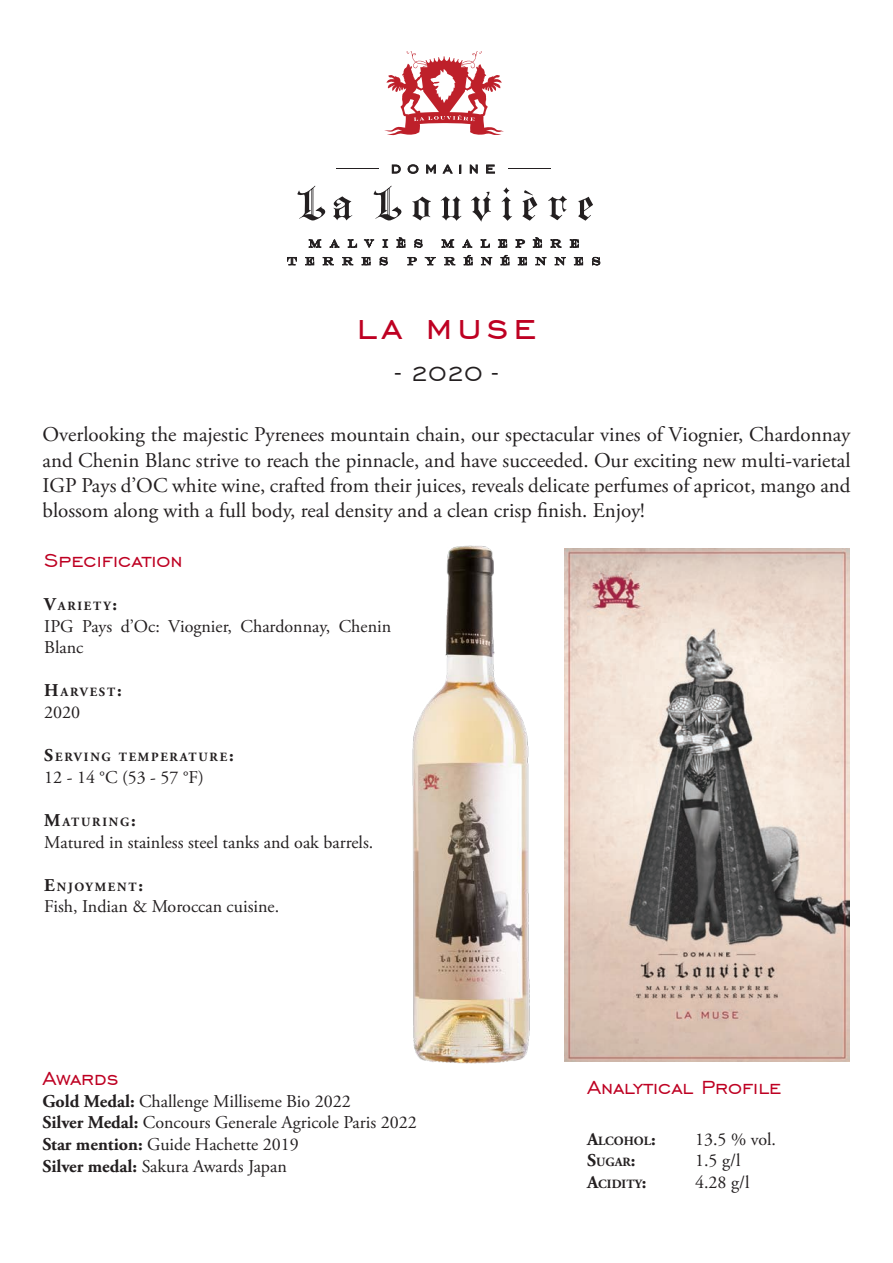
<style>
.page{position:relative;width:893px;height:1263px;background:#fff}
.page>*{position:absolute;margin:0;border:0;box-sizing:border-box;transform-origin:0 0}
.Vintage{font:45px "Engravers Gothic BT";letter-spacing:.1em;color:#be0022}
.Year{font:27px "Engravers Gothic BT";color:#231f20}
.Subtitle{font:24px "Engravers Gothic BT";color:#be0022}
.Description{font:21px/25.2px "Adobe Garamond Pro";color:#231f20;text-align:justify}
.Spec{font:18px/21.6px "Adobe Garamond Pro";color:#231f20}
.Small_title{font:700 12.6px "Adobe Garamond Pro";letter-spacing:.145em;color:#231f20}
.s1{font-size:18px}
.s2{font-weight:700}
</style>
<div class="page">
<svg style="left:309px;top:238px;width:270px;height:10px"></svg>
<svg style="left:392px;top:165px;width:8px;height:8px"></svg>
<svg style="left:408px;top:165px;width:10px;height:9px"></svg>
<svg style="left:426px;top:165px;width:10px;height:8px"></svg>
<svg style="left:443px;top:165px;width:9px;height:8px"></svg>
<svg style="left:470px;top:165px;width:7px;height:8px"></svg>
<svg style="left:486px;top:165px;width:9px;height:8px"></svg>
<hr style="left:336px;top:169px;width:43px;height:1px;background:#231f20">
<hr style="left:509px;top:169px;width:42px;height:1px;background:#231f20">
<svg style="left:412px;top:197px;width:19px;height:23px"></svg>
<svg style="left:441px;top:196px;width:20px;height:25px"></svg>
<svg style="left:502px;top:187px;width:10px;height:34px"></svg>
<svg style="left:548px;top:196px;width:19px;height:24px"></svg>
<svg style="left:578px;top:197px;width:15px;height:24px"></svg>
<svg style="left:522px;top:190px;width:15px;height:31px"></svg>
<svg style="left:471px;top:192px;width:20px;height:30px"></svg>
<svg style="left:373px;top:186px;width:28px;height:34px"></svg>
<svg style="left:333px;top:196px;width:19px;height:24px"></svg>
<svg style="left:297px;top:186px;width:28px;height:34px"></svg>
<svg style="left:287px;top:255px;width:313px;height:10px"></svg>
<svg style="left:384px;top:51px;width:120px;height:84px"></svg>
<img style="left:412px;top:545px;width:357px;height:519px">
<img style="left:565px;top:549px;width:285px;height:513px">
<p class="Vintage" style="left:357px;top:302px;width:180px">la muse</p>
<p class="Year" style="left:395px;top:359px;width:105px">- 2020 -</p>
<p class="Description" style="left:43px;top:423px;width:809px">Overlooking the majestic Pyrenees mountain chain, our spectacular vines of Viognier, Chardonnay and Chenin Blanc strive to reach the pinnacle, and have succeeded. Our exciting new multi-varietal IGP Pays d’OC white wine, crafted from their juices, reveals delicate perfumes of apricot, mango and blossom along with a full body, real density and a clean crisp finish. Enjoy!</p>
<p class="Subtitle" style="left:44px;top:547px;width:140px">Specification</p>
<p class="Small_title" style="left:44px;top:599px;width:74px"><span class="s1">V</span>ARIETY<span class="s1">:</span></p>
<p class="Spec" style="left:44px;top:616px;width:348px">IPG Pays d’Oc: Viognier, Chardonnay, Chenin<br>Blanc</p>
<p class="Small_title" style="left:44px;top:685px;width:79px"><span class="s1">H</span>ARVEST<span class="s1">:</span></p>
<p class="Spec" style="left:44px;top:702px;width:38px">2020</p>
<p class="Small_title" style="left:44px;top:750px;width:191px"><span class="s1">S</span>ERVING TEMPERATURE<span class="s1">:</span></p>
<p class="Spec" style="left:44px;top:767px;width:161px">12 - 14 °C (53 - 57 °F)</p>
<p class="Small_title" style="left:44px;top:815px;width:93px"><span class="s1">M</span>ATURING<span class="s1">:</span></p>
<p class="Spec" style="left:44px;top:832px;width:331px">Matured in stainless steel tanks and oak barrels.</p>
<p class="Small_title" style="left:44px;top:879px;width:100px"><span class="s1">E</span>NJOYMENT<span class="s1">:</span></p>
<p class="Spec" style="left:44px;top:896px;width:236px">Fish, Indian &amp; Moroccan cuisine.</p>
<p class="Subtitle" style="left:43px;top:1065px;width:78px">Awards</p>
<p class="Spec" style="left:43px;top:1091px;width:310px"><span class="s2">Gold Medal:</span> Challenge Milliseme Bio 2022</p>
<p class="Spec" style="left:43px;top:1112px;width:376px"><span class="s2">Silver Medal:</span> Concours Generale Agricole Paris 2022</p>
<p class="Spec" style="left:43px;top:1134px;width:258px"><span class="s2">Star mention:</span> Guide Hachette 2019</p>
<p class="Spec" style="left:43px;top:1156px;width:246px"><span class="s2">Silver medal:</span> Sakura Awards Japan</p>
<p class="Subtitle" style="left:587px;top:1074px;width:196px">Analytical Profile</p>
<p class="Small_title" style="left:587px;top:1133px;width:70px"><span class="s1">A</span>LCOHOL<span class="s1">:</span></p>
<p class="Spec" style="left:695px;top:1129px;width:83px">13.5 % vol.</p>
<p class="Small_title" style="left:587px;top:1155px;width:50px"><span class="s1">S</span>UGAR<span class="s1">:</span></p>
<p class="Spec" style="left:695px;top:1150px;width:47px">1.5 g/l</p>
<p class="Small_title" style="left:587px;top:1176px;width:61px"><span class="s1">A</span>CIDITY<span class="s1">:</span></p>
<p class="Spec" style="left:695px;top:1172px;width:56px">4.28 g/l</p>
</div>
